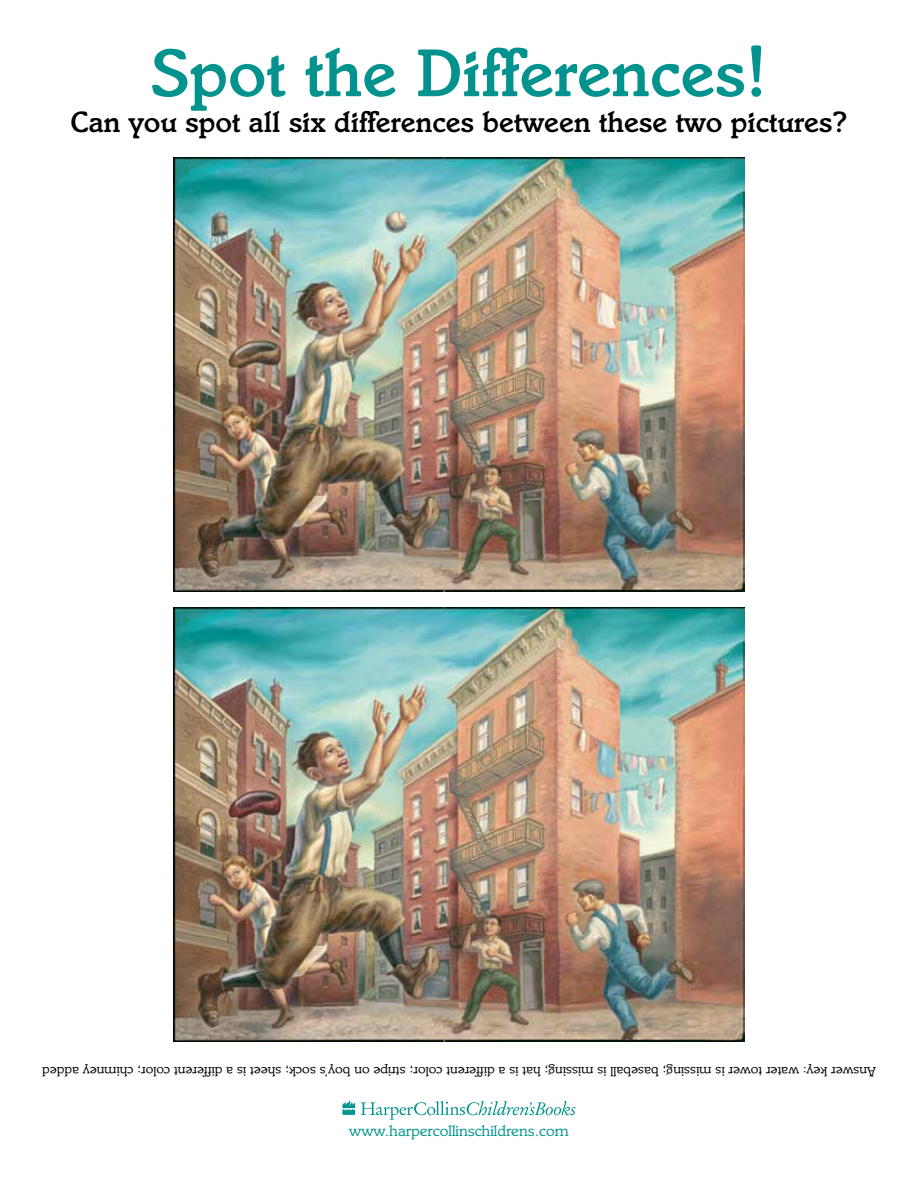
<style>
.page{position:relative;width:918px;height:1188px;background:#fff}
.page>*{position:absolute;margin:0;border:0;box-sizing:border-box;transform-origin:0 0}
.t1{font:500 69px "Italia";color:#02938e}
.t2{font:500 30px "Italia";color:#000}
.t3{font:15.75px "Italia";color:#02938e}
.t4{font:13.8px "Italia";color:#000}
.s1{font-size:75px}
</style>
<div class="page">
<img style="left:173px;top:158px;width:572px;height:433px">
<img style="left:173px;top:608px;width:572px;height:434px">
<svg style="left:361px;top:1101px;width:215px;height:19px"></svg>
<svg style="left:342px;top:1100px;width:13px;height:15px"></svg>
<h1 class="t1" style="left:151px;top:32px;width:617px">Spot the Differences<span class="s1">!</span></h1>
<h2 class="t2" style="left:71px;top:104px;width:778px">Can you spot all six differences between these two pictures?</h2>
<p class="t4" style="left:876px;top:1079px;width:835px;rotate:-180deg">Answer key: water tower is missing; baseball is missing; hat is a different color; stripe on boy’s sock; sheet is a different color; chimney added</p>
<p class="t3" style="left:349px;top:1122px;width:221px">www.harpercollinschildrens.com</p>
</div>
